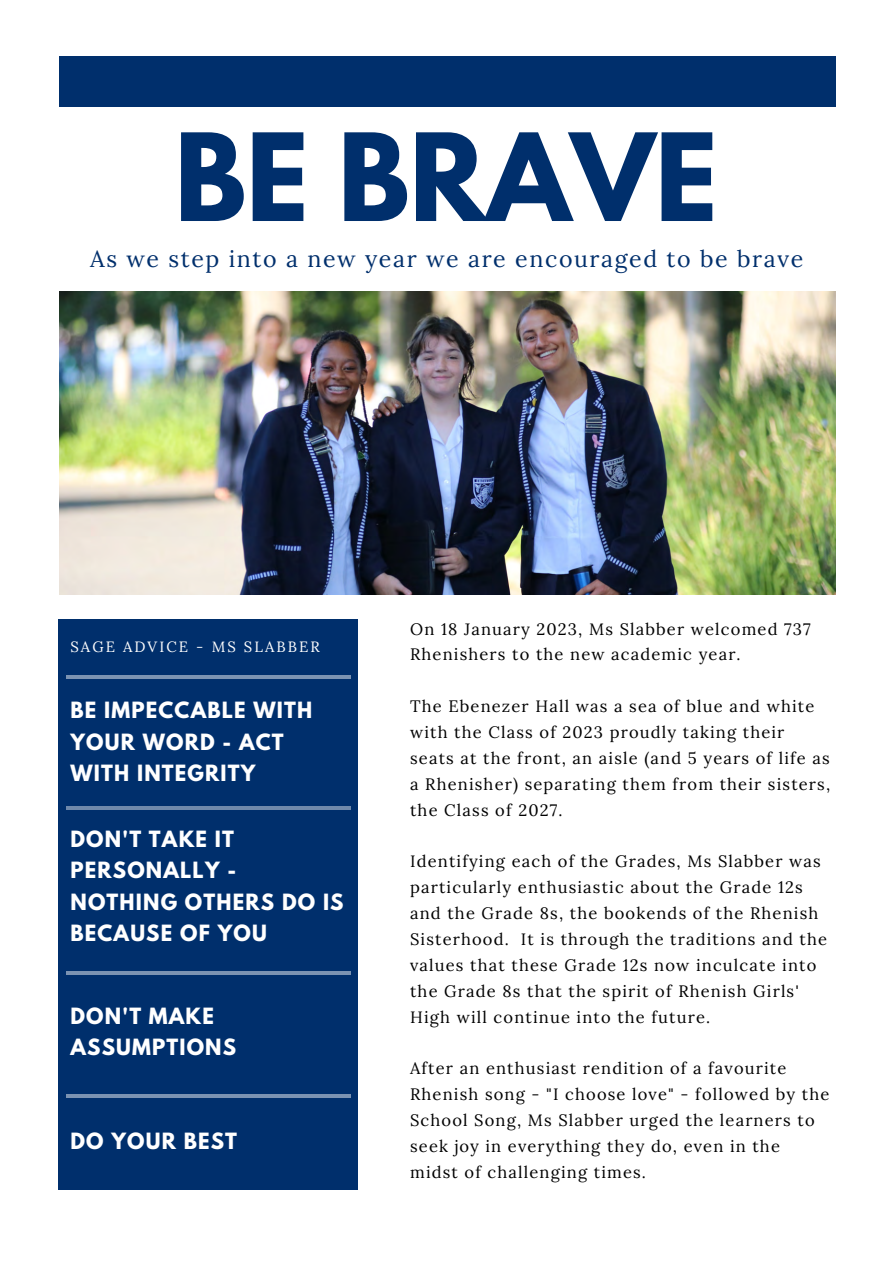
<style>
.page{position:relative;width:893px;height:1264px;background:#fff}
.page>*{position:absolute;margin:0;border:0;box-sizing:border-box;transform-origin:0 0}
.t1{font:700 107.4px "League Spartan";color:#002f6c}
.t2{font:23.1px "Lora";letter-spacing:.07em;color:#002f6c}
.t3{font:700 19.8px/31.5px "League Spartan";letter-spacing:.06em;color:#fff}
.t4{font:16.5px/25.8px "Lora";letter-spacing:.07em;color:#000}
.t5{font:14.85px "Lora";letter-spacing:.14em;color:#fff}
</style>
<div class="page">
<div style="left:59px;top:56px;width:776px;height:51px;background:#002f6c"></div>
<div style="left:58px;top:619px;width:299px;height:570px;background:#002f6c"></div>
<hr style="left:66px;top:675px;width:284px;height:4px;background:#7b93b2">
<hr style="left:66px;top:806px;width:285px;height:3px;background:#fafafa">
<hr style="left:66px;top:971px;width:285px;height:3px;background:#fafafa">
<hr style="left:66px;top:1094px;width:284px;height:3px;background:#fafafa">
<img style="left:60px;top:291px;width:775px;height:304px">
<h1 class="t1" style="left:174px;top:124px;width:544px">BE BRAVE</h1>
<h2 class="t2" style="left:90px;top:244px;width:714px">As we step into a new year we are encouraged to be brave</h2>
<p class="t5" style="left:70px;top:637px;width:251px">SAGE ADVICE - MS SLABBER</p>
<p class="t3" style="left:70px;top:697px;width:243px">BE IMPECCABLE WITH<br>YOUR WORD - ACT<br>WITH INTEGRITY</p>
<p class="t3" style="left:70px;top:825px;width:275px">DON'T TAKE IT<br>PERSONALLY -<br>NOTHING OTHERS DO IS<br>BECAUSE OF YOU</p>
<p class="t3" style="left:70px;top:1002px;width:167px">DON'T MAKE<br>ASSUMPTIONS</p>
<p class="t3" style="left:70px;top:1128px;width:168px">DO YOUR BEST</p>
<p class="t4" style="left:410px;top:615px;width:402px">On 18 January 2023, Ms Slabber welcomed 737<br>Rhenishers to the new academic year.</p>
<p class="t4" style="left:410px;top:693px;width:421px">The Ebenezer Hall was a sea of blue and white with the Class of 2023 proudly taking their seats at the front, an aisle (and 5 years of life as a Rhenisher) separating them from their sisters, the Class of 2027.</p>
<p class="t4" style="left:410px;top:848px;width:418px">Identifying each of the Grades, Ms Slabber was particularly enthusiastic about the Grade 12s and the Grade 8s, the bookends of the Rhenish Sisterhood. It is through the traditions and the values that these Grade 12s now inculcate into the Grade 8s that the spirit of Rhenish Girls' High will continue into the future.</p>
<p class="t4" style="left:410px;top:1055px;width:421px">After an enthusiast rendition of a favourite Rhenish song - "I choose love" - followed by the School Song, Ms Slabber urged the learners to seek joy in everything they do, even in the midst of challenging times.</p>
</div>
